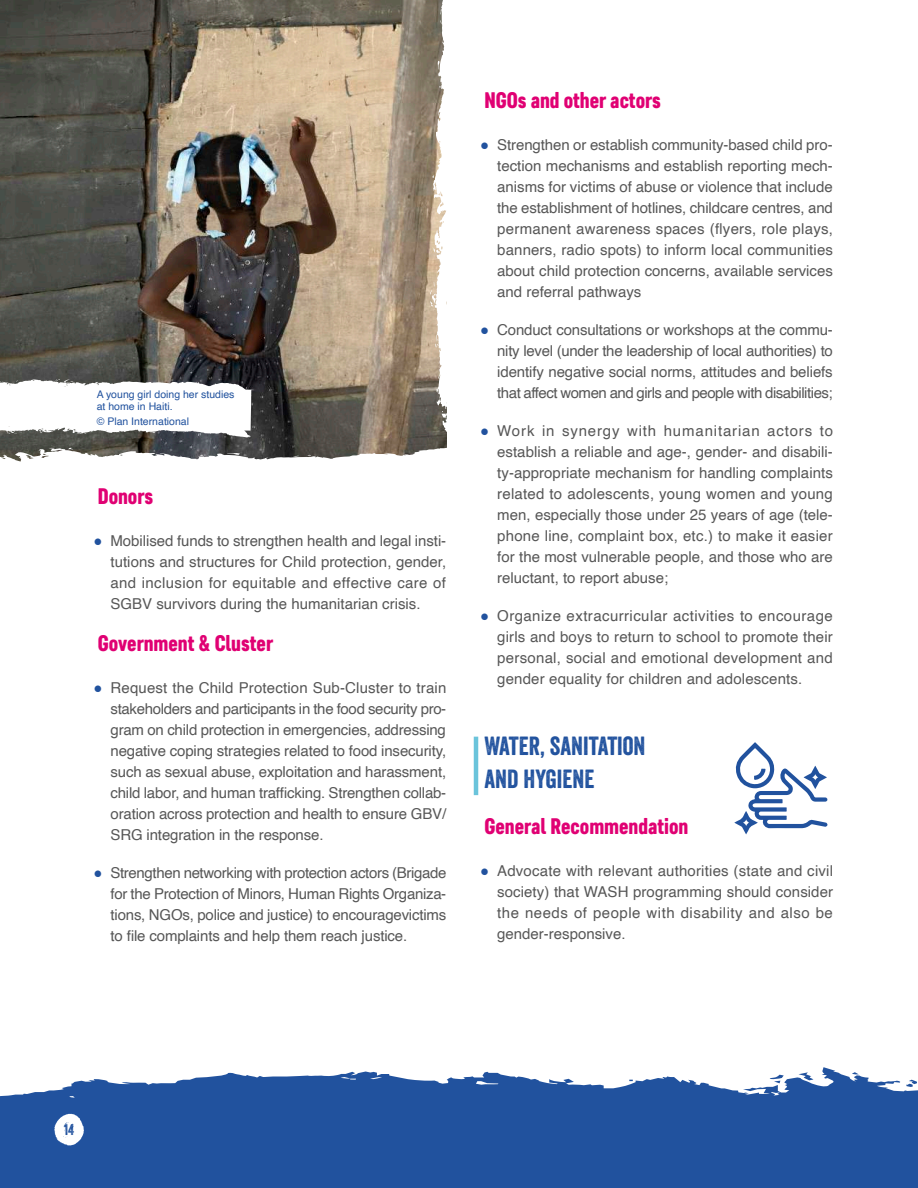
<style>
.page{position:relative;width:918px;height:1188px;background:#fff}
.page>*{position:absolute;margin:0;border:0;box-sizing:border-box;transform-origin:0 0}
.t1{font:25.5px/33px "Veneer";color:#21529e}
.t2{font:22.5px "Core Paint W01";color:#e00073}
.t3{font:15px/21px "Helvetica";color:#575757;text-align:justify}
.t4{font:15px "Veneer";color:#21529e}
.t5{font:10.5px/12px "Helvetica";color:#21529e}
.s1{color:#21529e}
</style>
<div class="page">
<div style="left:0;top:1067px;width:918px;height:121px;background:#21529e"></div>
<svg style="left:0;top:1067px;width:918px;height:30px"></svg>
<svg style="left:476px;top:1081px;width:22px;height:4px"></svg>
<svg style="left:771px;top:1092px;width:9px;height:4px"></svg>
<svg style="left:370px;top:1077px;width:12px;height:2px"></svg>
<svg style="left:341px;top:1077px;width:15px;height:3px"></svg>
<hr style="left:474px;top:737px;width:4px;height:58px;background:#6bc4db">
<svg style="left:734px;top:742px;width:94px;height:92px"></svg>
<svg style="left:0;top:0;width:447px;height:462px;background:#827a6d"></svg>
<svg style="left:54px;top:1114px;width:30px;height:32px"></svg>
<p class="t5" style="left:97px;top:389px;width:139px">A young girl doing her studies at home in Haiti.</p>
<p class="t5" style="left:97px;top:416px;width:94px">© Plan International</p>
<h2 class="t2" style="left:98px;top:483px;width:57px">Donors</h2>
<p class="t3" style="left:111px;top:531px;width:337px;text-indent:-17px"><span class="s1">●</span> Mobilised funds to strengthen health and legal insti&shy;tutions and structures for Child protection, gender, and inclusion for equitable and effective care of SGBV survivors during the humanitarian crisis.</p>
<h2 class="t2" style="left:98px;top:630px;width:177px">Government &amp; Cluster</h2>
<p class="t3" style="left:111px;top:678px;width:337px;text-indent:-17px"><span class="s1">●</span> Request the Child Protection Sub-Cluster to train stakeholders and participants in the food security pro&shy;gram on child protection in emergencies, addressing negative coping strategies related to food insecurity, such as sexual abuse, exploitation and harassment, child labor, and human trafficking. Strengthen collab&shy;oration across protection and health to ensure GBV/ SRG integration in the response.</p>
<p class="t3" style="left:111px;top:863px;width:337px;text-indent:-17px"><span class="s1">●</span> Strengthen networking with protection actors (Brigade for the Protection of Minors, Human Rights Organiza&shy;tions, NGOs, police and justice) to encouragevictims to file complaints and help them reach justice.</p>
<h2 class="t2" style="left:485px;top:87px;width:178px">NGOs and other actors</h2>
<p class="t3" style="left:497px;top:135px;width:337px;text-indent:-17px"><span class="s1">●</span> Strengthen or establish community-based child pro&shy;tection mechanisms and establish reporting mech&shy;anisms for victims of abuse or violence that include the establishment of hotlines, childcare centres, and permanent awareness spaces (flyers, role plays, banners, radio spots) to inform local communities about child protection concerns, available services and referral pathways</p>
<p class="t3" style="left:497px;top:320px;width:337px;text-indent:-17px"><span class="s1">●</span> Conduct consultations or workshops at the commu&shy;nity level (under the leadership of local authorities) to identify negative social norms, attitudes and beliefs that affect women and girls and people with disabilities;</p>
<p class="t3" style="left:497px;top:421px;width:337px;text-indent:-17px"><span class="s1">●</span> Work in synergy with humanitarian actors to establish a reliable and age-, gender- and disabili&shy;ty-appropriate mechanism for handling complaints related to adolescents, young women and young men, especially those under 25 years of age (tele&shy;phone line, complaint box, etc.) to make it easier for the most vulnerable people, and those who are reluctant, to report abuse;</p>
<p class="t3" style="left:497px;top:606px;width:337px;text-indent:-17px"><span class="s1">●</span> Organize extracurricular activities to encourage girls and boys to return to school to promote their personal, social and emotional development and gender equality for children and adolescents.</p>
<h1 class="t1" style="left:485px;top:729px;width:163px">WATER, SANITATION<br>AND HYGIENE</h1>
<h2 class="t2" style="left:485px;top:813px;width:205px">General Recommendation</h2>
<p class="t3" style="left:497px;top:861px;width:337px;text-indent:-17px"><span class="s1">●</span> Advocate with relevant authorities (state and civil society) that WASH programming should consider the needs of people with disability and also be gender-responsive.</p>
<p class="t4" style="left:64px;top:1120px;width:12px">14</p>
</div>
